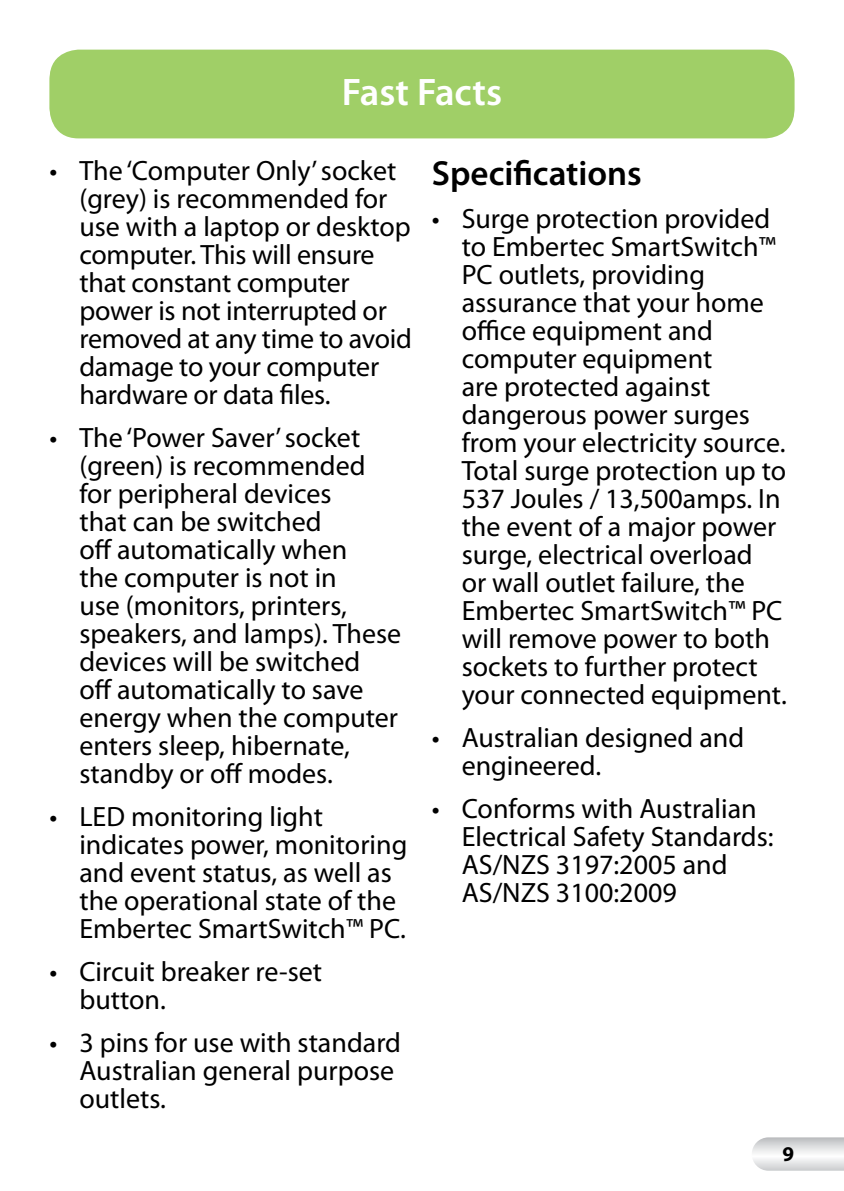
<style>
.page{position:relative;width:844px;height:1191px;background:#fff}
.page>*{position:absolute;margin:0;border:0;box-sizing:border-box;transform-origin:0 0}
.t1{font:600 38.5px "Myriad Pro";color:#fff}
.t2{font:600 35px "Myriad Pro";color:#000}
.t3{font:28px/28px "Myriad Pro";color:#000}
.t4{font:700 21px "Myriad Pro";color:#000}
</style>
<div class="page">
<svg style="left:752px;top:1137px;width:91px;height:33px"></svg>
<div style="left:50px;top:52px;width:744px;height:86px;background:#a0cf67;border-radius:29px"></div>
<div style="left:50px;top:50px;width:744px;height:86px;background:#a0cf67;border-radius:29px"></div>
<h1 class="t1" style="left:342px;top:70px;width:162px">Fast Facts</h1>
<p class="t3" style="left:79px;top:156px;width:334px;text-indent:-30px">• The ‘Computer Only’ socket (grey) is recommended for use with a laptop or desktop computer. This will ensure that constant computer power is not interrupted or removed at any time to avoid damage to your computer hardware or data files.</p>
<p class="t3" style="left:79px;top:423px;width:323px;text-indent:-30px">• The ‘Power Saver’ socket (green) is recommended for peripheral devices<br>that can be switched<br>off automatically when<br>the computer is not in<br>use (monitors, printers, speakers, and lamps). These devices will be switched<br>off automatically to save energy when the computer enters sleep, hibernate, standby or off modes.</p>
<p class="t3" style="left:79px;top:802px;width:329px;text-indent:-30px">• LED monitoring light indicates power, monitoring and event status, as well as the operational state of the<br>Embertec SmartSwitch™ PC.</p>
<p class="t3" style="left:79px;top:957px;width:244px;text-indent:-30px">• Circuit breaker re-set button.</p>
<p class="t3" style="left:79px;top:1027px;width:323px;text-indent:-30px">• 3 pins for use with standard<br>Australian general purpose outlets.</p>
<p class="t2" style="left:432px;top:151px;width:211px">Specifications</p>
<p class="t3" style="left:461px;top:204px;width:326px;text-indent:-30px">• Surge protection provided to Embertec SmartSwitch™<br>PC outlets, providing assurance that your home office equipment and computer equipment<br>are protected against dangerous power surges from your electricity source.<br>Total surge protection up to<br>537 Joules / 13,500amps. In the event of a major power surge, electrical overload<br>or wall outlet failure, the<br>Embertec SmartSwitch™ PC will remove power to both sockets to further protect your connected equipment.</p>
<p class="t3" style="left:461px;top:723px;width:284px;text-indent:-30px">• Australian designed and engineered.</p>
<p class="t3" style="left:461px;top:794px;width:313px;text-indent:-30px">• Conforms with Australian<br>Electrical Safety Standards:<br>AS/NZS 3197:2005 and<br>AS/NZS 3100:2009</p>
<p class="t4" style="left:782px;top:1140px;width:13px">9</p>
</div>
